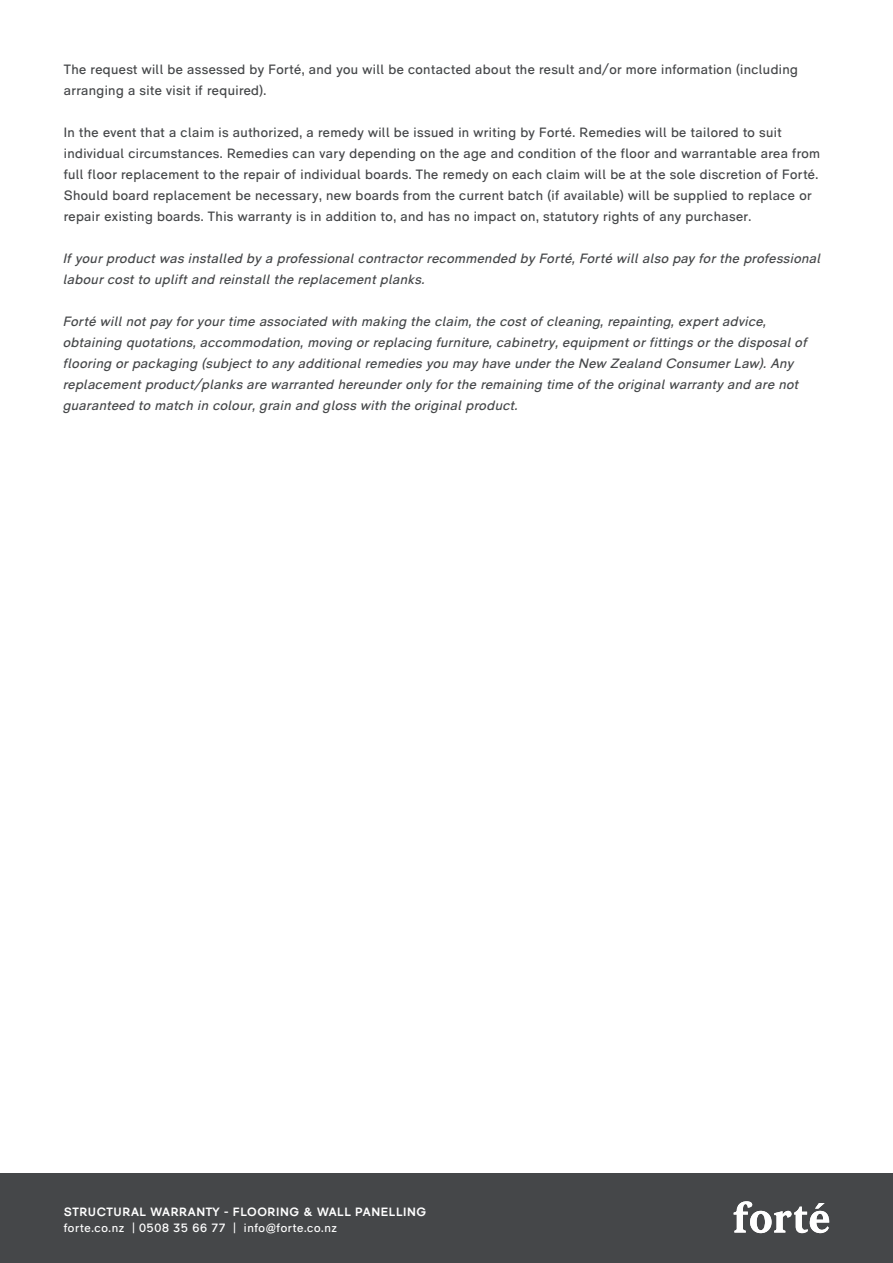
<style>
.page{position:relative;width:893px;height:1263px;background:#fff}
.page>*{position:absolute;margin:0;border:0;box-sizing:border-box;transform-origin:0 0}
.t1{font:13.5px/21px "RM Pro";letter-spacing:.03em;color:#454749}
.t2{font:italic 13.5px/21px "RM Pro";letter-spacing:.03em;color:#454749}
.t3{font:700 12px "RM Pro";letter-spacing:.05em;color:#fff}
.t4{font:12px "RM Pro";letter-spacing:.05em;color:#fff}
</style>
<div class="page">
<div style="left:0;top:1173px;width:893px;height:90px;background:#454749"></div>
<svg style="left:734px;top:1201px;width:95px;height:32px"></svg>
<p class="t1" style="left:64px;top:59px;width:736px">The request will be assessed by Forté, and you will be contacted about the result and/or more information (including arranging a site visit if required).</p>
<p class="t1" style="left:64px;top:122px;width:758px">In the event that a claim is authorized, a remedy will be issued in writing by Forté. Remedies will be tailored to suit individual circumstances. Remedies can vary depending on the age and condition of the floor and warrantable area from full floor replacement to the repair of individual boards. The remedy on each claim will be at the sole discretion of Forté.<br>Should board replacement be necessary, new boards from the current batch (if available) will be supplied to replace or repair existing boards. This warranty is in addition to, and has no impact on, statutory rights of any purchaser.</p>
<p class="t2" style="left:64px;top:248px;width:759px">If your product was installed by a professional contractor recommended by Forté, Forté will also pay for the professional labour cost to uplift and reinstall the replacement planks.</p>
<p class="t2" style="left:64px;top:311px;width:745px">Forté will not pay for your time associated with making the claim, the cost of cleaning, repainting, expert advice, obtaining quotations, accommodation, moving or replacing furniture, cabinetry, equipment or fittings or the disposal of flooring or packaging (subject to any additional remedies you may have under the New Zealand Consumer Law). Any replacement product/planks are warranted hereunder only for the remaining time of the original warranty and are not guaranteed to match in colour, grain and gloss with the original product.</p>
<p class="t3" style="left:64px;top:1204px;width:364px">STRUCTURAL WARRANTY - FLOORING &amp; WALL PANELLING</p>
<p class="t4" style="left:64px;top:1221px;width:275px">forte.co.nz | 0508 35 66 77 | info@forte.co.nz</p>
</div>
